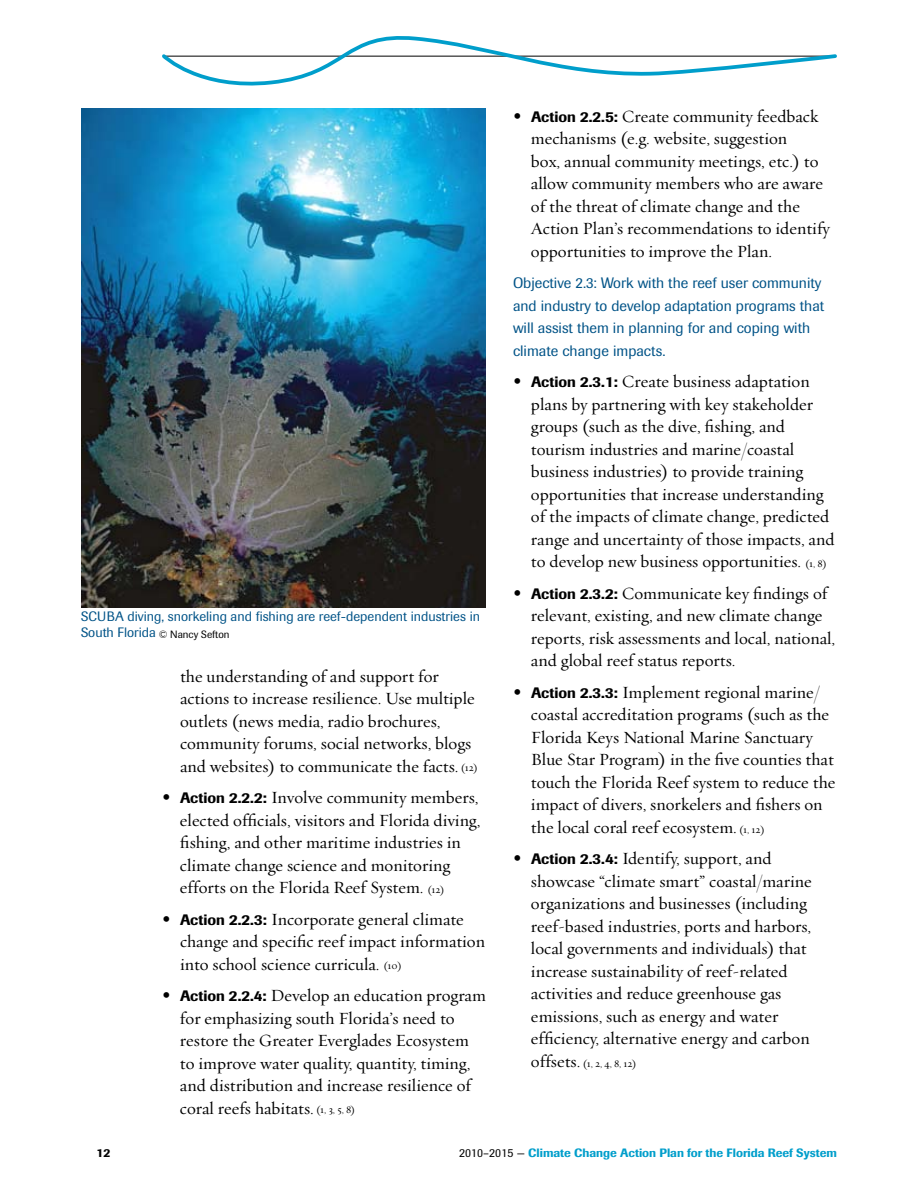
<style>
.page{position:relative;width:918px;height:1188px;background:#fff}
.page>*{position:absolute;margin:0;border:0;box-sizing:border-box;transform-origin:0 0}
.t1{font:17.25px/22.5px "Oakleaf";color:#000}
.t2{font:15px/22.5px "Imago";color:#005387}
.t3{font:13.5px/16.5px "Imago";color:#005387}
.t4{font:500 12px "Imago";color:#009ecb}
.t5{font:500 12px "Imago";color:#000}
.t6{font:10.05px "Oakleaf";color:#000}
.s1{font-size:10.5px;color:#000}
.s2{font-size:10.05px}
.s3{font-family:"Arial";font-weight:900}
.s4{font-family:"Imago";font-weight:500;font-size:15px}
.s5{font-size:17.25px}
.s6{font-weight:400;color:#000}
</style>
<div class="page">
<img style="left:81px;top:108px;width:405px;height:500px">
<svg style="left:162px;top:36px;width:675px;height:50px"></svg>
<p class="t3" style="left:81px;top:608px;width:401px">SCUBA diving, snorkeling and fishing are reef-dependent industries in<br>South Florida <span class="s1">© Nancy Sefton</span></p>
<p class="t1" style="left:180px;top:664px;width:299px">the understanding of and support for actions to increase resilience. Use multiple outlets (news media, radio brochures, community forums, social networks, blogs and websites) to communicate the facts. <span class="s2">(12)</span></p>
<p class="t1" style="left:180px;top:786px;width:302px;text-indent:-18px"><span class="s3">•</span> <span class="s4">Action 2.2.2:</span> Involve community members, elected officials, visitors and Florida diving, fishing, and other maritime industries in climate change science and monitoring efforts on the Florida Reef System. <span class="s2">(12)</span></p>
<p class="t1" style="left:180px;top:907px;width:307px;text-indent:-18px"><span class="s3">•</span> <span class="s4">Action 2.2.3:</span> Incorporate general climate change and specific reef impact information into school science curricula. <span class="s2">(10)</span></p>
<p class="t1" style="left:180px;top:984px;width:307px;text-indent:-18px"><span class="s3">•</span> <span class="s4">Action 2.2.4:</span> Develop an education program for emphasizing south Florida’s need to restore the Greater Everglades Ecosystem to improve water quality, quantity, timing, and distribution and increase resilience of coral reefs habitats. <span class="s2">(1, 3, 5, 8)</span></p>
<p class="t1" style="left:531px;top:104px;width:301px;text-indent:-18px"><span class="s3">•</span> <span class="s4">Action 2.2.5:</span> Create community feedback mechanisms (e.g. website, suggestion<br>box, annual community meetings, etc.) to allow community members who are aware of the threat of climate change and the Action Plan’s recommendations to identify opportunities to improve the Plan.</p>
<p class="t2" style="left:513px;top:272px;width:313px">Objective 2.3: Work with the reef user community and industry to develop adaptation programs that will assist them in planning for and coping with climate change impacts.</p>
<p class="t1" style="left:531px;top:370px;width:305px;text-indent:-18px"><span class="s3">•</span> <span class="s4">Action 2.3.1:</span> Create business adaptation plans by partnering with key stakeholder groups (such as the dive, fishing, and tourism industries and marine/coastal business industries) to provide training opportunities that increase understanding of the impacts of climate change, predicted range and uncertainty of those impacts, and to develop new business opportunities. <span class="s2">(1, 8)</span></p>
<p class="t1" style="left:531px;top:581px;width:306px;text-indent:-18px"><span class="s3">•</span> <span class="s4">Action 2.3.2:</span> Communicate key findings of relevant, existing, and new climate change reports, risk assessments and local, national, and global reef status reports.</p>
<p class="t1" style="left:531px;top:680px;width:306px;text-indent:-18px"><span class="s3">•</span> <span class="s4">Action 2.3.3:</span> Implement regional marine/ coastal accreditation programs (such as the Florida Keys National Marine Sanctuary Blue Star Program) in the five counties that touch the Florida Reef system to reduce the impact of divers, snorkelers and fishers on the local coral reef ecosystem. <span class="s2">(1, 12)</span></p>
<p class="t1" style="left:531px;top:847px;width:282px;text-indent:-18px"><span class="s3">•</span> <span class="s4">Action 2.3.4:</span> Identify, support, and showcase “climate smart” coastal/marine organizations and businesses (including reef-based industries, ports and harbors, local governments and individuals) that increase sustainability of reef-related activities and reduce greenhouse gas emissions, such as energy and water efficiency, alternative energy and carbon</p>
<p class="t6" style="left:531px;top:1057px;width:107px"><span class="s5">offsets.</span> (1, 2, 4, 8, 12)</p>
<p class="t5" style="left:97px;top:1145px;width:15px">12</p>
<p class="t4" style="left:459px;top:1145px;width:379px"><span class="s6">2010–2015 —</span> Climate Change Action Plan for the Florida Reef System</p>
</div>
